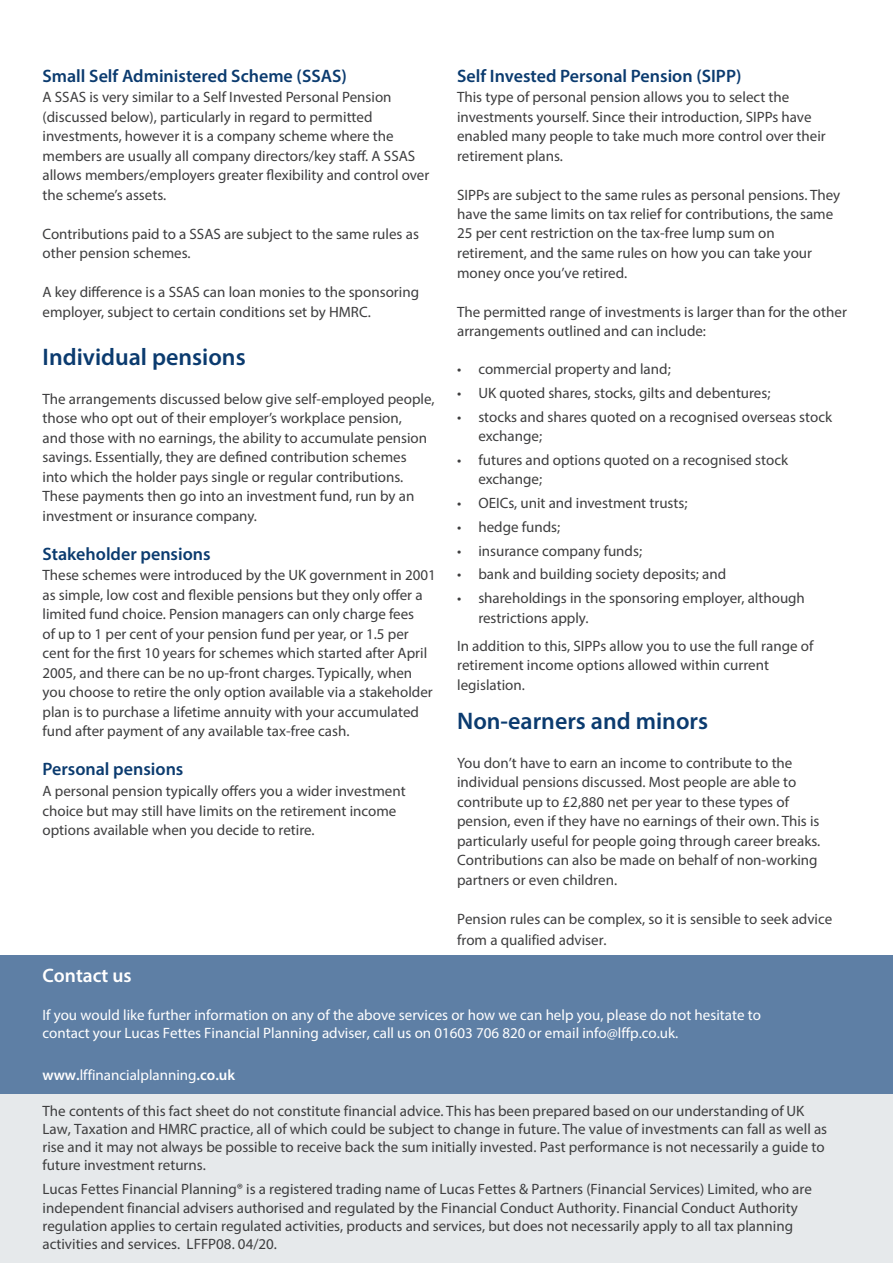
<style>
.page{position:relative;width:893px;height:1263px;background:#fff}
.page>*{position:absolute;margin:0;border:0;box-sizing:border-box;transform-origin:0 0}
.t1{font:600 24px "Myriad Pro";color:#0b3b6f}
.t2{font:600 19.5px "Myriad Pro";color:#fff}
.t3{font:600 18px "Myriad Pro";color:#0b3b6f}
.t4{font:15px/19.5px "Myriad Pro";color:#3e3e3f}
.t5{font:15px/18px "Myriad Pro";color:#fff}
.s1{font-weight:600}
</style>
<div class="page">
<div style="left:0;top:1066px;width:893px;height:197px;background:#e6e9eb"></div>
<div style="left:0;top:955px;width:893px;height:138px;background:#5e7fa5"></div>
<p class="t3" style="left:43px;top:64px;width:306px">Small Self Administered Scheme (SSAS)</p>
<p class="t4" style="left:43px;top:87px;width:388px">A SSAS is very similar to a Self Invested Personal Pension (discussed below), particularly in regard to permitted investments, however it is a company scheme where the members are usually all company directors/key staff. A SSAS allows members/employers greater flexibility and control over the scheme’s assets.</p>
<p class="t4" style="left:43px;top:224px;width:378px">Contributions paid to a SSAS are subject to the same rules as other pension schemes.</p>
<p class="t4" style="left:43px;top:282px;width:378px">A key difference is a SSAS can loan monies to the sponsoring employer, subject to certain conditions set by HMRC.</p>
<p class="t1" style="left:43px;top:341px;width:205px">Individual pensions</p>
<p class="t4" style="left:43px;top:389px;width:393px">The arrangements discussed below give self-employed people, those who opt out of their employer’s workplace pension,<br>and those with no earnings, the ability to accumulate pension savings. Essentially, they are defined contribution schemes into which the holder pays single or regular contributions.<br>These payments then go into an investment fund, run by an investment or insurance company.</p>
<p class="t3" style="left:43px;top:542px;width:170px">Stakeholder pensions</p>
<p class="t4" style="left:43px;top:565px;width:395px">These schemes were introduced by the UK government in 2001 as simple, low cost and flexible pensions but they only offer a limited fund choice. Pension managers can only charge fees<br>of up to 1 per cent of your pension fund per year, or 1.5 per cent for the first 10 years for schemes which started after April 2005, and there can be no up-front charges. Typically, when you choose to retire the only option available via a stakeholder plan is to purchase a lifetime annuity with your accumulated fund after payment of any available tax-free cash.</p>
<p class="t3" style="left:43px;top:758px;width:142px">Personal pensions</p>
<p class="t4" style="left:43px;top:781px;width:365px">A personal pension typically offers you a wider investment choice but may still have limits on the retirement income options available when you decide to retire.</p>
<p class="t3" style="left:457px;top:64px;width:286px">Self Invested Personal Pension (SIPP)</p>
<p class="t4" style="left:457px;top:87px;width:370px">This type of personal pension allows you to select the investments yourself. Since their introduction, SIPPs have enabled many people to take much more control over their retirement plans.</p>
<p class="t4" style="left:457px;top:185px;width:385px">SIPPs are subject to the same rules as personal pensions. They have the same limits on tax relief for contributions, the same 25 per cent restriction on the tax-free lump sum on retirement, and the same rules on how you can take your money once you’ve retired.</p>
<p class="t4" style="left:457px;top:302px;width:391px">The permitted range of investments is larger than for the other arrangements outlined and can include:</p>
<p class="t4" style="left:457px;top:359px;width:215px">• commercial property and land;</p>
<p class="t4" style="left:457px;top:383px;width:315px">• UK quoted shares, stocks, gilts and debentures;</p>
<p class="t4" style="left:478px;top:407px;width:355px;text-indent:-21px">• stocks and shares quoted on a recognised overseas stock exchange;</p>
<p class="t4" style="left:478px;top:450px;width:311px;text-indent:-21px">• futures and options quoted on a recognised stock exchange;</p>
<p class="t4" style="left:457px;top:493px;width:232px">• OEICs, unit and investment trusts;</p>
<p class="t4" style="left:457px;top:517px;width:105px">• hedge funds;</p>
<p class="t4" style="left:457px;top:541px;width:186px">• insurance company funds;</p>
<p class="t4" style="left:457px;top:564px;width:271px">• bank and building society deposits; and</p>
<p class="t4" style="left:478px;top:588px;width:328px;text-indent:-21px">• shareholdings in the sponsoring employer, although restrictions apply.</p>
<p class="t4" style="left:457px;top:635px;width:358px">In addition to this, SIPPs allow you to use the full range of retirement income options allowed within current legislation.</p>
<p class="t1" style="left:457px;top:705px;width:252px">Non-earners and minors</p>
<p class="t4" style="left:457px;top:752px;width:365px">You don’t have to earn an income to contribute to the individual pensions discussed. Most people are able to contribute up to £2,880 net per year to these types of pension, even if they have no earnings of their own. This is particularly useful for people going through career breaks.<br>Contributions can also be made on behalf of non-working partners or even children.</p>
<p class="t4" style="left:457px;top:907px;width:377px;line-height:21.6px">Pension rules can be complex, so it is sensible to seek advice from a qualified adviser.</p>
<p class="t2" style="left:43px;top:963px;width:91px">Contact us</p>
<p class="t5" style="left:43px;top:1006px;width:720px">If you would like further information on any of the above services or how we can help you, please do not hesitate to contact your Lucas Fettes Financial Planning adviser, call us on 01603 706 820 or email info@lffp.co.uk.</p>
<p class="t5" style="left:43px;top:1065px;width:194px"><span class="s1">www.</span>lffinancialplanning<span class="s1">.co.uk</span></p>
<p class="t4" style="left:43px;top:1101px;width:786px;line-height:18px">The contents of this fact sheet do not constitute financial advice. This has been prepared based on our understanding of UK Law, Taxation and HMRC practice, all of which could be subject to change in future. The value of investments can fall as well as rise and it may not always be possible to receive back the sum initially invested. Past performance is not necessarily a guide to future investment returns.</p>
<p class="t4" style="left:43px;top:1180px;width:771px;line-height:18.1px">Lucas Fettes Financial Planning® is a registered trading name of Lucas Fettes &amp; Partners (Financial Services) Limited, who are independent financial advisers authorised and regulated by the Financial Conduct Authority. Financial Conduct Authority regulation applies to certain regulated activities, products and services, but does not necessarily apply to all tax planning activities and services. LFFP08. 04/20.</p>
</div>
